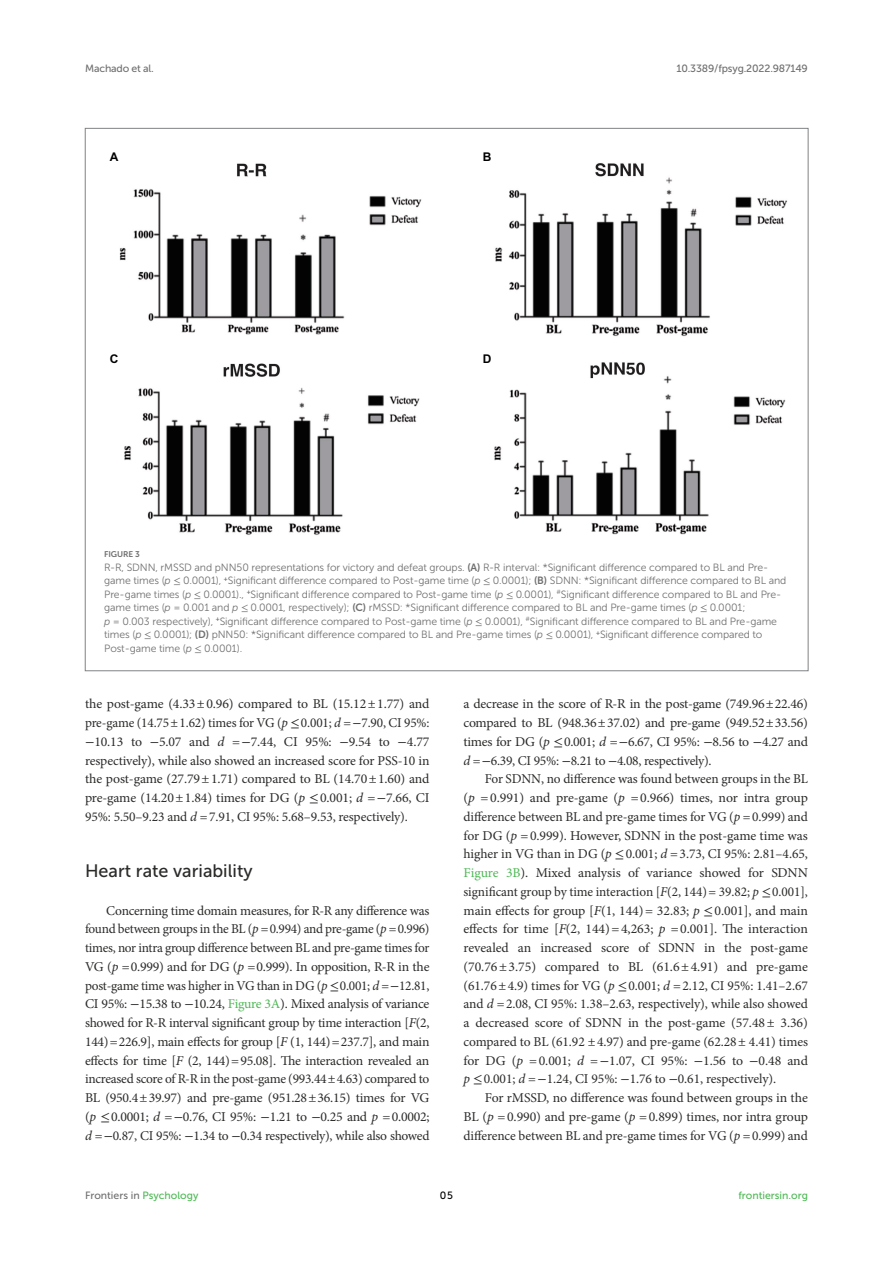
<style>
.page{position:relative;width:893px;height:1263px;background:#fff}
.page>*{position:absolute;margin:0;border:0;box-sizing:border-box;transform-origin:0 0}
.HEAD_2{font:18px "Museo Sans 500";color:#2b2b2a}
.TEXT{font:13.5px/18.8px "Minion Pro";letter-spacing:-.01em;color:#2b2b2a;text-align:justify}
.TEXT_FLUSH{font:13.5px/18.8px "Minion Pro";letter-spacing:-.02em;color:#2b2b2a;text-align:justify}
.t1{font:700 12px "Arial";color:#000}
.FIG_LEG{font:10.5px/13.5px "Museo Sans 300";letter-spacing:-.01em;color:#706f70}
.t2{font:10.5px "Museo Sans 500";letter-spacing:-.015em;color:#706f70}
.t3{font:10.5px "Museo Sans 500";color:#4eb855}
.t4{font:10.5px "Museo Sans 500";color:#000}
.FIG_HD{font:8.25px "Museo Sans 700";letter-spacing:-.01em;color:#706f70}
.s1{font-family:"Museo Sans 700"}
.s2{font-style:italic}
.s3{font-family:"STIX"}
.s4{color:#4eb855}
</style>
<div class="page">
<img style="left:119px;top:163px;width:668px;height:372px">
<p class="t2" style="left:85px;top:63px;width:70px">Machado et al.</p>
<p class="t2" style="left:676px;top:63px;width:133px">10.3389/fpsyg.2022.987149</p>
<p class="t1" style="left:110px;top:149px;width:10px">A</p>
<p class="t1" style="left:483px;top:149px;width:10px">B</p>
<p class="t1" style="left:110px;top:351px;width:10px">C</p>
<p class="t1" style="left:483px;top:351px;width:10px">D</p>
<p class="FIG_HD" style="left:104px;top:550px;width:37px">FIGURE 3</p>
<p class="FIG_LEG" style="left:104px;top:560px;width:684px">R-R, SDNN, rMSSD and pNN50 representations for victory and defeat groups. <span class="s1">(A)</span> R-R interval: *Significant difference compared to BL and Pre&shy;game times (<span class="s2">p</span> <span class="s3">≤</span> 0.0001), <sup>+</sup>Significant difference compared to Post-game time (<span class="s2">p</span> <span class="s3">≤</span> 0.0001); <span class="s1">(B)</span> SDNN: *Significant difference compared to BL and Pre-game times (<span class="s2">p</span> <span class="s3">≤</span> 0.0001)., <sup>+</sup>Significant difference compared to Post-game time (<span class="s2">p</span> <span class="s3">≤</span> 0.0001), <sup>#</sup>Significant difference compared to BL and Pre&shy;game times (<span class="s2">p</span> = 0.001 and <span class="s2">p</span> <span class="s3">≤</span> 0.0001, respectively); <span class="s1">(C)</span> rMSSD: *Significant difference compared to BL and Pre-game times (<span class="s2">p</span> <span class="s3">≤</span> 0.0001;<br><span class="s2">p</span> = 0.003 respectively), <sup>+</sup>Significant difference compared to Post-game time (<span class="s2">p</span> <span class="s3">≤</span> 0.0001), <sup>#</sup>Significant difference compared to BL and Pre-game times (<span class="s2">p</span> <span class="s3">≤</span> 0.0001); <span class="s1">(D)</span> pNN50: *Significant difference compared to BL and Pre-game times (<span class="s2">p</span> <span class="s3">≤</span> 0.0001), <sup>+</sup>Significant difference compared to Post-game time (<span class="s2">p</span> <span class="s3">≤</span> 0.0001).</p>
<p class="TEXT" style="left:85px;top:695px;width:346px">the post-game (4.33±0.96) compared to BL (15.12±1.77) and pre-game (14.75±1.62) times for VG (<span class="s2">p</span> <span class="s3">≤</span>0.001; <span class="s2">d</span> =<span class="s3">−</span>7.90, CI 95%: <span class="s3">−</span>10.13 to <span class="s3">−</span>5.07 and <span class="s2">d</span> =<span class="s3">−</span>7.44, CI 95%: <span class="s3">−</span>9.54 to <span class="s3">−</span>4.77 respectively), while also showed an increased score for PSS-10 in the post-game (27.79±1.71) compared to BL (14.70±1.60) and pre-game (14.20±1.84) times for DG (<span class="s2">p</span> <span class="s3">≤</span>0.001; <span class="s2">d</span> =<span class="s3">−</span>7.66, CI 95%: 5.50–9.23 and <span class="s2">d</span> =7.91, CI 95%: 5.68–9.53, respectively).</p>
<p class="HEAD_2" style="left:85px;top:861px;width:169px">Heart rate variability</p>
<p class="TEXT_FLUSH" style="left:85px;top:901px;width:346px;text-indent:21px">Concerning time domain measures, for R-R any difference was found between groups in the BL (<span class="s2">p</span> =0.994) and pre-game (<span class="s2">p</span> =0.996) times, nor intra group difference between BL and pre-game times for VG (<span class="s2">p</span> =0.999) and for DG (<span class="s2">p</span> =0.999). In opposition, R-R in the post-game time was higher in VG than in DG (<span class="s2">p</span> <span class="s3">≤</span>0.001; <span class="s2">d</span> =<span class="s3">−</span>12.81, CI 95%: <span class="s3">−</span>15.38 to <span class="s3">−</span>10.24, <span class="s4">Figure 3A</span>). Mixed analysis of variance showed for R-R interval significant group by time interaction [<span class="s2">F</span>(2, 144)=226.9], main effects for group [<span class="s2">F</span> (1, 144)=237.7], and main effects for time [<span class="s2">F</span> (2, 144)=95.08]. The interaction revealed an increased score of R-R in the post-game (993.44±4.63) compared to BL (950.4±39.97) and pre-game (951.28±36.15) times for VG (<span class="s2">p</span> <span class="s3">≤</span>0.0001; <span class="s2">d</span> =<span class="s3">−</span>0.76, CI 95%: <span class="s3">−</span>1.21 to <span class="s3">−</span>0.25 and <span class="s2">p</span> =0.0002; <span class="s2">d</span> =<span class="s3">−</span>0.87, CI 95%: <span class="s3">−</span>1.34 to <span class="s3">−</span>0.34 respectively), while also showed</p>
<p class="TEXT_FLUSH" style="left:463px;top:695px;width:346px">a decrease in the score of R-R in the post-game (749.96±22.46) compared to BL (948.36±37.02) and pre-game (949.52±33.56) times for DG (<span class="s2">p</span> <span class="s3">≤</span>0.001; <span class="s2">d</span> =<span class="s3">−</span>6.67, CI 95%: <span class="s3">−</span>8.56 to <span class="s3">−</span>4.27 and <span class="s2">d</span> =<span class="s3">−</span>6.39, CI 95%: <span class="s3">−</span>8.21 to <span class="s3">−</span>4.08, respectively).</p>
<p class="TEXT" style="left:463px;top:770px;width:346px;text-indent:21px">For SDNN, no difference was found between groups in the BL (<span class="s2">p</span> =0.991) and pre-game (<span class="s2">p</span> =0.966) times, nor intra group difference between BL and pre-game times for VG (<span class="s2">p</span> =0.999) and for DG (<span class="s2">p</span> =0.999). However, SDNN in the post-game time was higher in VG than in DG (<span class="s2">p</span> <span class="s3">≤</span>0.001; <span class="s2">d</span> =3.73, CI 95%: 2.81–4.65, <span class="s4">Figure 3B</span>). Mixed analysis of variance showed for SDNN significant group by time interaction [<span class="s2">F</span>(2, 144)= 39.82; <span class="s2">p</span> <span class="s3">≤</span>0.001], main effects for group [<span class="s2">F</span>(1, 144)= 32.83; <span class="s2">p</span> <span class="s3">≤</span>0.001], and main effects for time [<span class="s2">F</span>(2, 144)=4,263; <span class="s2">p</span> =0.001]. The interaction revealed an increased score of SDNN in the post-game (70.76±3.75) compared to BL (61.6±4.91) and pre-game (61.76±4.9) times for VG (<span class="s2">p</span> <span class="s3">≤</span>0.001; <span class="s2">d</span> =2.12, CI 95%: 1.41–2.67 and <span class="s2">d</span> =2.08, CI 95%: 1.38–2.63, respectively), while also showed a decreased score of SDNN in the post-game (57.48± 3.36) compared to BL (61.92 ±4.97) and pre-game (62.28± 4.41) times for DG (<span class="s2">p</span> =0.001; <span class="s2">d</span> =<span class="s3">−</span>1.07, CI 95%: <span class="s3">−</span>1.56 to <span class="s3">−</span>0.48 and <span class="s2">p</span> <span class="s3">≤</span>0.001; <span class="s2">d</span> =<span class="s3">−</span>1.24, CI 95%: <span class="s3">−</span>1.76 to <span class="s3">−</span>0.61, respectively).</p>
<p class="TEXT" style="left:463px;top:1088px;width:346px;text-indent:21px">For rMSSD, no difference was found between groups in the BL (<span class="s2">p</span> =0.990) and pre-game (<span class="s2">p</span> =0.899) times, nor intra group difference between BL and pre-game times for VG (<span class="s2">p</span> =0.999) and</p>
<p class="t2" style="left:85px;top:1190px;width:115px">Frontiers in <span class="s4">Psychology</span></p>
<p class="t4" style="left:440px;top:1190px;width:14px">05</p>
<p class="t3" style="left:738px;top:1190px;width:71px">frontiersin.org</p>
</div>
